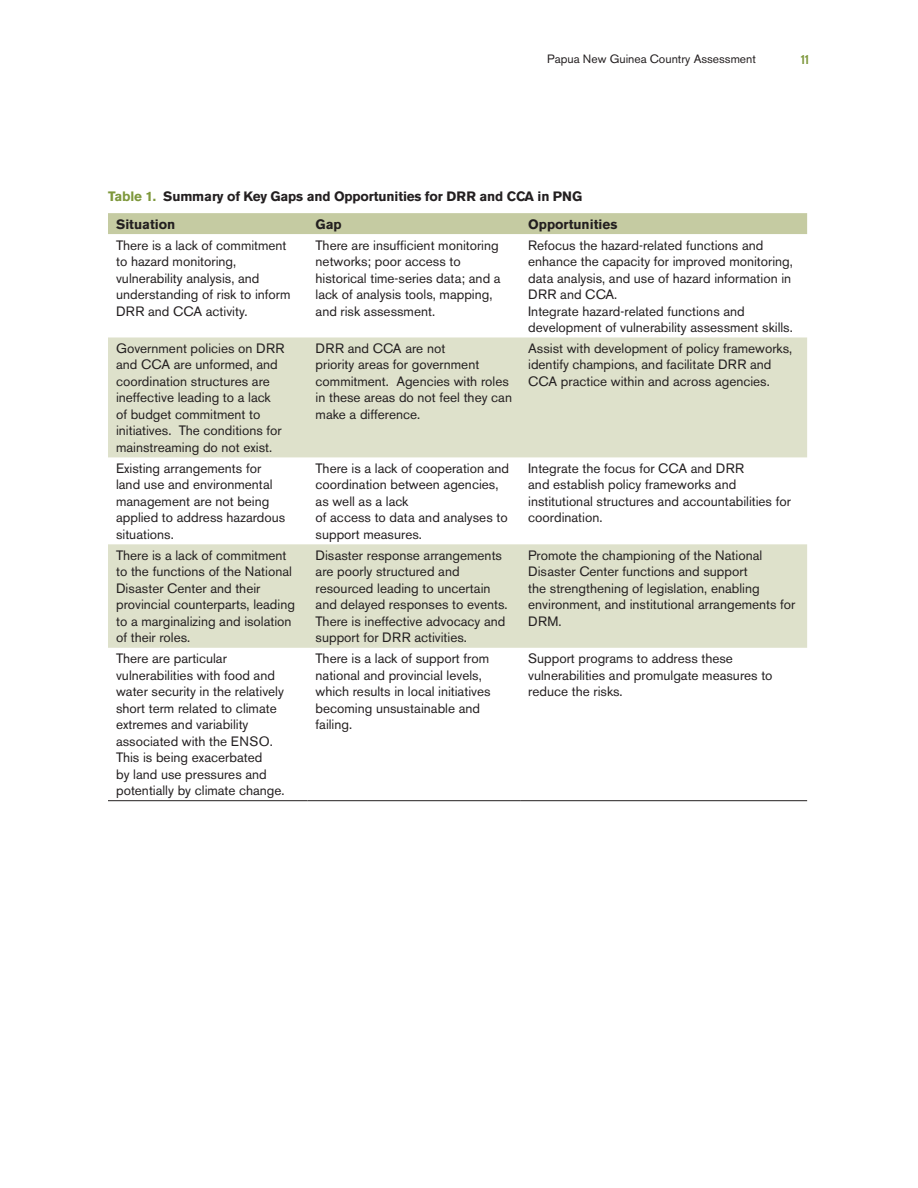
<style>
.page{position:relative;width:918px;height:1188px;background:#fff}
.page>*{position:absolute;margin:0;border:0;box-sizing:border-box;transform-origin:0 0}
.t1{font:13.5px/16.5px "Akzidenz Grotesk BE";color:#231f20}
.t2{font:700 13.5px/27.6px "Akzidenz Grotesk BE";letter-spacing:-.01em;color:#231f20}
.t3{font:700 condensed 13.5px "Akzidenz Grotesk BE";color:#7e983c}
.t4{font:12px "Akzidenz Grotesk BE";color:#231f20}
.s1{color:#7e983c}
</style>
<div class="page">
<div style="left:108px;top:213px;width:699px;height:21px;background:#c5cba2"></div>
<svg style="left:108px;top:337px;width:699px;height:311px;fill:#dee1cb"></svg>
<hr style="left:108px;top:800px;width:200px;height:1px;background:#231f20">
<hr style="left:308px;top:800px;width:212px;height:1px;background:#231f20">
<hr style="left:520px;top:800px;width:287px;height:1px;background:#231f20">
<p class="t4" style="left:547px;top:52px;width:210px">Papua New Guinea Country Assessment</p>
<p class="t3" style="left:800px;top:52px;width:11px">11</p>
<p class="t2" style="left:116px;top:183px;width:468px;text-indent:-8px"><span class="s1">Table 1.</span> Summary of Key Gaps and Opportunities for DRR and CCA in PNG<br>Situation</p>
<p class="t2" style="left:316px;top:210px;width:28px">Gap</p>
<p class="t2" style="left:528px;top:210px;width:91px">Opportunities</p>
<p class="t1" style="left:116px;top:237px;width:176px">There is a lack of commitment to hazard monitoring, vulnerability analysis, and understanding of risk to inform<br>DRR and CCA activity.</p>
<p class="t1" style="left:316px;top:237px;width:187px">There are insufficient monitoring networks; poor access to historical time-series data; and a lack of analysis tools, mapping, and risk assessment.</p>
<p class="t1" style="left:528px;top:237px;width:266px">Refocus the hazard-related functions and enhance the capacity for improved monitoring, data analysis, and use of hazard information in DRR and CCA.<br>Integrate hazard-related functions and development of vulnerability assessment skills.</p>
<p class="t1" style="left:116px;top:340px;width:170px">Government policies on DRR and CCA are unformed, and coordination structures are ineffective leading to a lack of budget commitment to initiatives. The conditions for mainstreaming do not exist.</p>
<p class="t1" style="left:316px;top:340px;width:198px">DRR and CCA are not<br>priority areas for government commitment. Agencies with roles in these areas do not feel they can make a difference.</p>
<p class="t1" style="left:528px;top:340px;width:266px">Assist with development of policy frameworks, identify champions, and facilitate DRR and<br>CCA practice within and across agencies.</p>
<p class="t1" style="left:116px;top:460px;width:171px">Existing arrangements for land use and environmental management are not being applied to address hazardous situations.</p>
<p class="t1" style="left:316px;top:460px;width:195px">There is a lack of cooperation and coordination between agencies, as well as a lack<br>of access to data and analyses to support measures.</p>
<p class="t1" style="left:528px;top:460px;width:264px">Integrate the focus for CCA and DRR<br>and establish policy frameworks and institutional structures and accountabilities for coordination.</p>
<p class="t1" style="left:116px;top:547px;width:180px">There is a lack of commitment to the functions of the National<br>Disaster Center and their provincial counterparts, leading to a marginalizing and isolation of their roles.</p>
<p class="t1" style="left:316px;top:547px;width:194px">Disaster response arrangements are poorly structured and resourced leading to uncertain and delayed responses to events.<br>There is ineffective advocacy and support for DRR activities.</p>
<p class="t1" style="left:528px;top:547px;width:269px">Promote the championing of the National Disaster Center functions and support<br>the strengthening of legislation, enabling environment, and institutional arrangements for DRM.</p>
<p class="t1" style="left:116px;top:650px;width:170px">There are particular vulnerabilities with food and water security in the relatively short term related to climate extremes and variability associated with the ENSO.<br>This is being exacerbated<br>by land use pressures and potentially by climate change.</p>
<p class="t1" style="left:316px;top:650px;width:176px">There is a lack of support from national and provincial levels, which results in local initiatives becoming unsustainable and failing.</p>
<p class="t1" style="left:528px;top:650px;width:246px">Support programs to address these vulnerabilities and promulgate measures to reduce the risks.</p>
</div>
